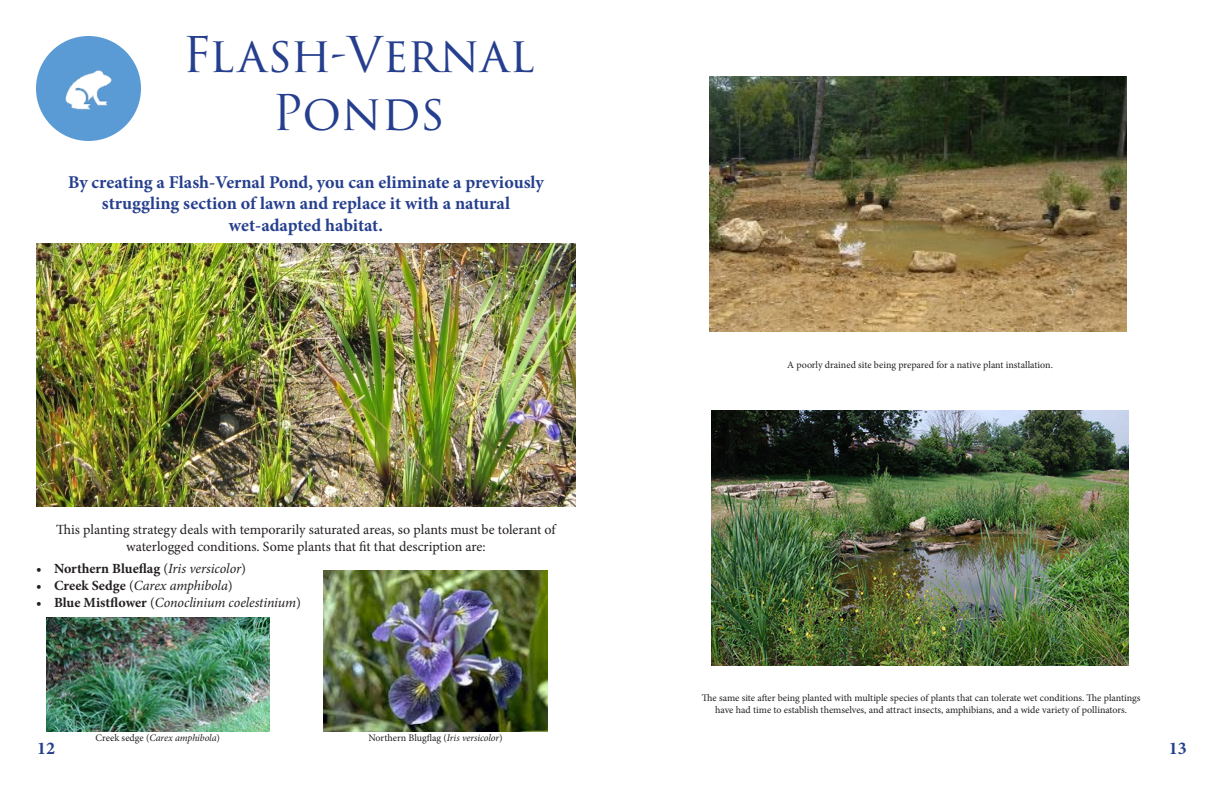
<style>
.page{position:relative;width:1224px;height:792px;background:#fff}
.page>*{position:absolute;margin:0;border:0;box-sizing:border-box;transform-origin:0 0}
.t1{font:48px/57.6px "Trajan Pro 3";color:#253f8e;text-align:center}
.t2{font:700 18px/21.6px "Minion Pro";color:#253f8e;text-align:center}
.t3{font:14px "Minion Pro";letter-spacing:-.005em;color:#231f20}
.t4{font:italic 14px "Minion Pro";letter-spacing:-.01em;color:#231f20}
.t5{font:700 14px "Minion Pro";color:#231f20}
.t6{font:10px/12px "Minion Pro";letter-spacing:-.005em;color:#231f20;text-align:center}
.t7{font:italic 10px "Minion Pro";letter-spacing:-.01em;color:#231f20}
.s1{font-weight:400}
.s2{font-weight:400;font-style:italic}
.s3{font-weight:700;font-style:normal}
.s4{font-style:normal}
.s5{font-style:italic}
</style>
<div class="page">
<div style="left:36px;top:36px;width:105px;height:105px;background:#5b9bd5;border-radius:50%"></div>
<img style="left:65px;top:70px;width:47px;height:40px">
<img style="left:712px;top:410px;width:417px;height:256px">
<img style="left:710px;top:76px;width:416px;height:256px">
<img style="left:36px;top:243px;width:540px;height:264px">
<img style="left:324px;top:571px;width:223px;height:161px">
<img style="left:46px;top:618px;width:223px;height:114px">
<p class="t1" style="left:182px;top:28px;width:354px">Flash-Vernal<br>Ponds</p>
<p class="t2" style="left:68px;top:171px;width:477px">By creating a Flash-Vernal Pond, you can eliminate a previously struggling section of lawn and replace it with a natural</p>
<p class="t2" style="left:229px;top:214px;width:156px">wet-adapted habitat.</p>
<p class="t3" style="left:56px;top:520px;width:501px">This planting strategy deals with temporarily saturated areas, so plants must be tolerant of</p>
<p class="t3" style="left:126px;top:537px;width:361px">waterlogged conditions. Some plants that fit that description are:</p>
<p class="t5" style="left:36px;top:559px;width:212px">• Northern Blueflag <span class="s1">(</span><span class="s2">Iris versicolor</span><span class="s1">)</span></p>
<p class="t4" style="left:36px;top:576px;width:198px"><span class="s3">• Creek Sedge</span> <span class="s4">(</span>Carex amphibola<span class="s4">)</span></p>
<p class="t4" style="left:36px;top:593px;width:267px"><span class="s3">• Blue Mistflower</span> <span class="s4">(</span>Conoclinium coelestinium<span class="s4">)</span></p>
<p class="t6" style="left:787px;top:359px;width:267px">A poorly drained site being prepared for a native plant installation.</p>
<p class="t6" style="left:702px;top:691px;width:440px">The same site after being planted with multiple species of plants that can tolerate wet conditions. The plantings have had time to establish themselves, and attract insects, amphibians, and a wide variety of pollinators.</p>
<p class="t7" style="left:96px;top:731px;width:126px"><span class="s4">Creek sedge (</span>Carex amphibola<span class="s4">)</span></p>
<p class="t6" style="left:368px;top:732px;width:136px">Northern Blugflag (<span class="s5">Iris versicolor</span>)</p>
<p class="t2" style="left:37px;top:737px;width:19px">12</p>
<p class="t2" style="left:1169px;top:738px;width:19px">13</p>
</div>
